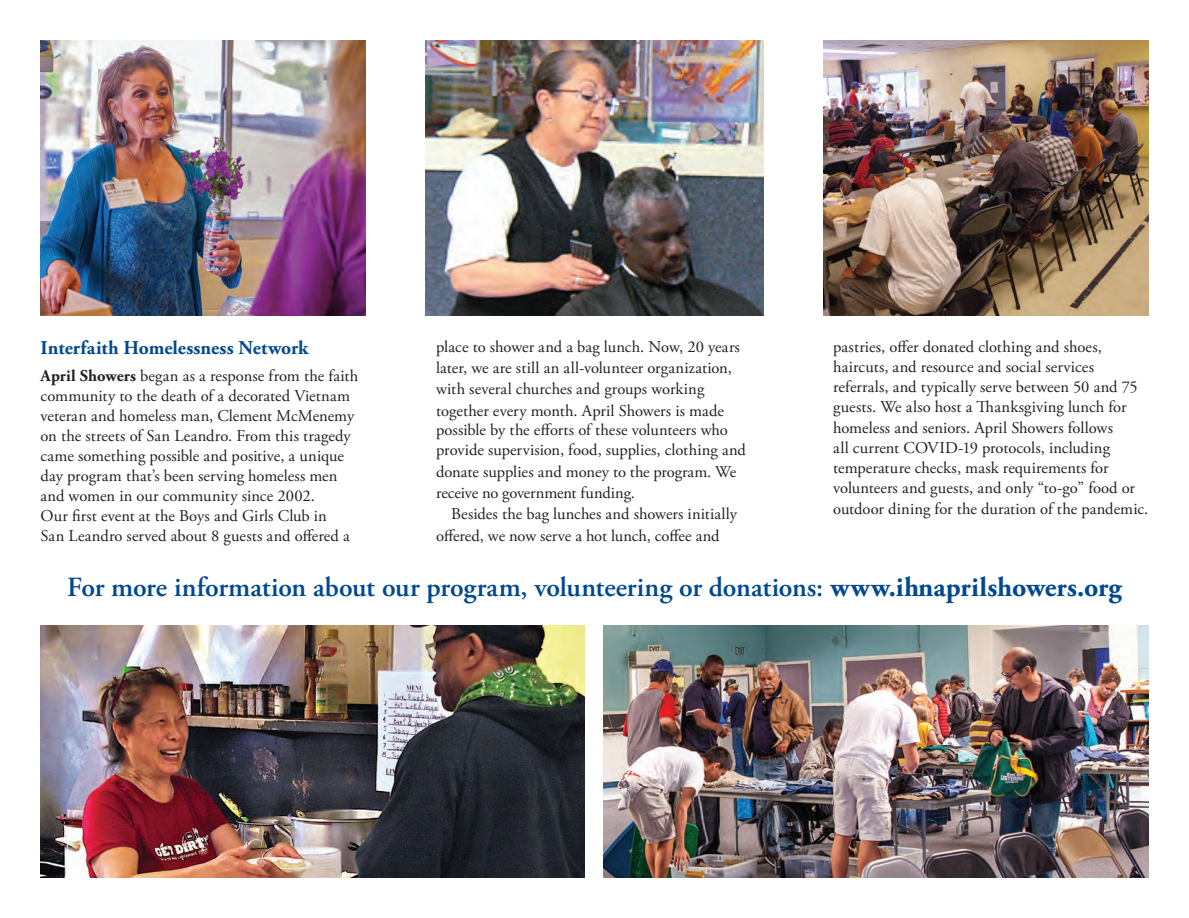
<style>
.page{position:relative;width:1189px;height:918px;background:#fff}
.page>*{position:absolute;margin:0;border:0;box-sizing:border-box;transform-origin:0 0}
.t1{font:600 27.75px "Adobe Garamond Pro";letter-spacing:-.005em;color:#01498e}
.t2{font:700 19.5px "Adobe Garamond Pro";letter-spacing:.005em;color:#01498e}
.t3{font:16.5px/20px "Adobe Garamond Pro";color:#231f20}
.s1{font-weight:700}
</style>
<div class="page">
<img style="left:40px;top:625px;width:544px;height:253px">
<img style="left:603px;top:625px;width:545px;height:253px">
<img style="left:40px;top:40px;width:325px;height:276px">
<img style="left:425px;top:40px;width:338px;height:276px">
<img style="left:823px;top:40px;width:325px;height:276px">
<p class="t2" style="left:40px;top:336px;width:269px">Interfaith Homelessness Network</p>
<p class="t3" style="left:40px;top:366px;width:319px"><span class="s1">April Showers</span> began as a response from the faith community to the death of a decorated Vietnam veteran and homeless man, Clement McMenemy on the streets of San Leandro. From this tragedy came something possible and positive, a unique day program that’s been serving homeless men and women in our community since 2002.<br>Our first event at the Boys and Girls Club in<br>San Leandro served about 8 guests and offered a</p>
<p class="t3" style="left:436px;top:336px;width:305px;line-height:21.3px">place to shower and a bag lunch. Now, 20 years later, we are still an all-volunteer organization, with several churches and groups working together every month. April Showers is made</p>
<p class="t3" style="left:436px;top:421px;width:311px">possible by the efforts of these volunteers who provide supervision, food, supplies, clothing and</p>
<p class="t3" style="left:436px;top:462px;width:302px">donate supplies and money to the program. We</p>
<p class="t3" style="left:436px;top:483px;width:200px">receive no government funding.</p>
<p class="t3" style="left:451px;top:505px;width:287px">Besides the bag lunches and showers initially</p>
<p class="t3" style="left:436px;top:526px;width:285px">offered, we now serve a hot lunch, coffee and</p>
<p class="t3" style="left:833px;top:337px;width:316px">pastries, offer donated clothing and shoes, haircuts, and resource and social services referrals, and typically serve between 50 and 75 guests. We also host a Thanksgiving lunch for homeless and seniors. April Showers follows<br>all current COVID-19 protocols, including temperature checks, mask requirements for volunteers and guests, and only “to-go” food or outdoor dining for the duration of the pandemic.</p>
<p class="t1" style="left:67px;top:571px;width:1055px">For more information about our program, volunteering or donations: <span class="s1">www.ihnaprilshowers.org</span></p>
</div>
